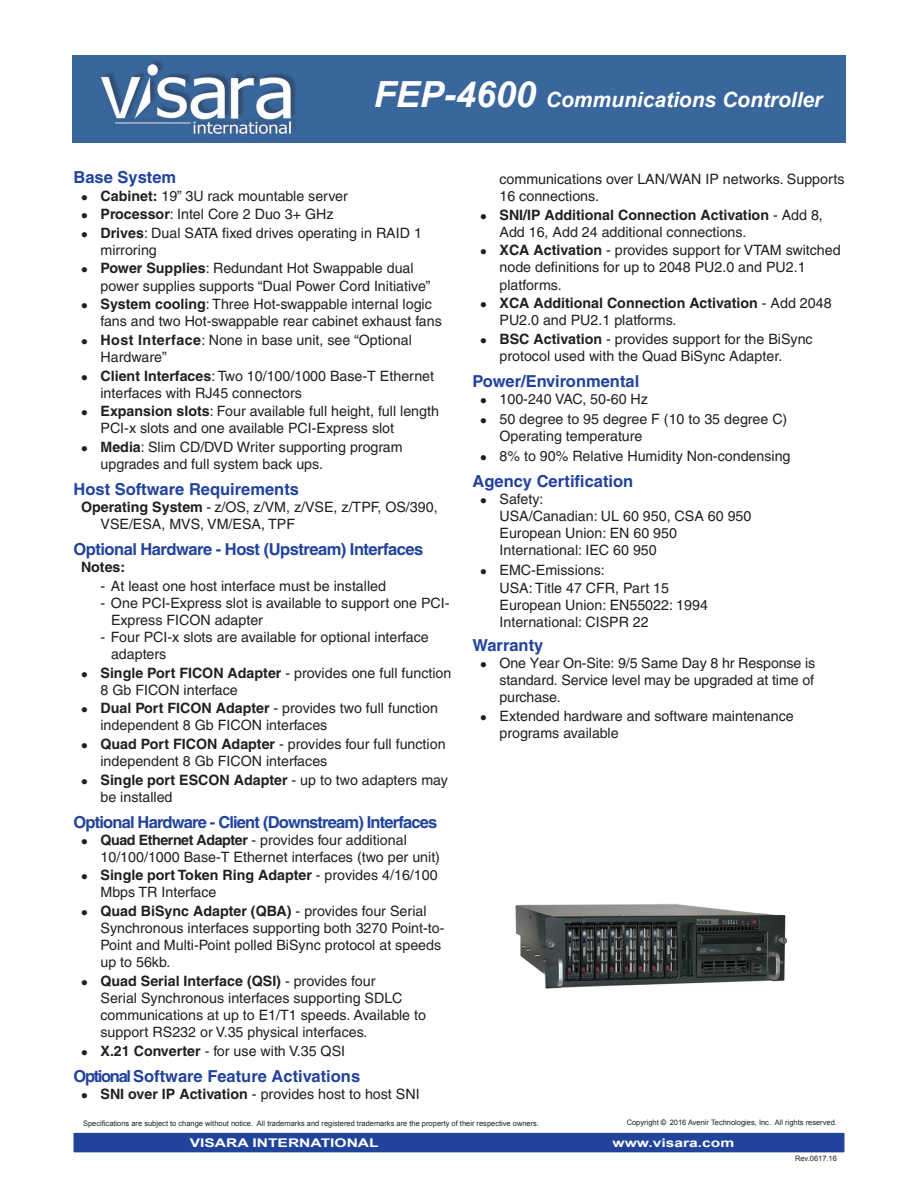
<style>
.page{position:relative;width:918px;height:1188px;background:#fff}
.page>*{position:absolute;margin:0;border:0;box-sizing:border-box;transform-origin:0 0}
.HeadingBack{font:italic 700 21px "Arial";color:#fff}
.p2heading{font:700 16.5px "Helvetica";letter-spacing:-.01em;color:#21439c}
.p2heading-2{font:700 16.5px "Helvetica";letter-spacing:-.05em;color:#21439c}
.p2heading-3{font:700 16.5px "Helvetica";letter-spacing:-.03em;color:#21439c}
.table_bullet_one{font:14.25px/17.1px "Helvetica";color:#231f20}
.table_bullet_two{font:14.25px "Helvetica";color:#231f20}
.table_bullet_one-2{font:700 14.25px/17.1px "Helvetica";color:#231f20}
.t1{font:700 12px "Arial";color:#fff;scale:1.3 1}
.t2{font:7.5px "Arial";color:#231f20}
.s1{font-size:36px}
.s2{font-weight:700}
.s3{font-weight:400}
.s4{color:#000}
</style>
<div class="page">
<img style="left:72px;top:56px;width:774px;height:87px">
<div style="left:73px;top:1132px;width:772px;height:21px;background:#21439c"></div>
<div style="left:72px;top:1131px;width:774px;height:23px;border:2px solid #fff"></div>
<img style="left:515px;top:903px;width:273px;height:86px">
<p class="HeadingBack" style="left:374px;top:86px;width:450px"><span class="s1">FEP-4600</span> Communications Controller</p>
<p class="p2heading" style="left:74px;top:168px;width:104px">Base System</p>
<p class="table_bullet_one" style="left:81px;top:187px;width:268px">● <span class="s2">Cabinet:</span> 19” 3U rack mountable server</p>
<p class="table_bullet_one" style="left:81px;top:206px;width:254px">● <span class="s2">Processor</span>: Intel Core 2 Duo 3+ GHz</p>
<p class="table_bullet_one" style="left:100px;top:224px;width:323px;text-indent:-20px">● <span class="s2">Drives</span>: Dual SATA fixed drives operating in RAID 1 mirroring</p>
<p class="table_bullet_one" style="left:100px;top:260px;width:332px;text-indent:-20px">● <span class="s2">Power Supplies</span>: Redundant Hot Swappable dual power supplies supports “Dual Power Cord Initiative”</p>
<p class="table_bullet_one" style="left:100px;top:296px;width:343px;text-indent:-20px">● <span class="s2">System cooling</span>: Three Hot-swappable internal logic fans and two Hot-swappable rear cabinet exhaust fans</p>
<p class="table_bullet_one" style="left:100px;top:331px;width:313px;text-indent:-20px">● <span class="s2">Host Interface</span>: None in base unit, see “Optional<br>Hardware”</p>
<p class="table_bullet_one" style="left:100px;top:367px;width:335px;text-indent:-20px">● <span class="s2">Client Interfaces</span>: Two 10/100/1000 Base-T Ethernet interfaces with RJ45 connectors</p>
<p class="table_bullet_one" style="left:100px;top:403px;width:340px;text-indent:-20px">● <span class="s2">Expansion slots</span>: Four available full height, full length<br>PCI-x slots and one available PCI‑Express slot</p>
<p class="table_bullet_one" style="left:100px;top:438px;width:304px;text-indent:-20px">● <span class="s2">Media</span>: Slim CD/DVD Writer supporting program upgrades and full system back ups.</p>
<p class="p2heading" style="left:74px;top:479px;width:227px">Host Software Requirements</p>
<p class="table_bullet_one" style="left:100px;top:498px;width:339px;text-indent:-20px"><span class="s2">Operating System</span> - z/OS, z/VM, z/VSE, z/TPF, OS/390,<br>VSE/ESA, MVS, VM/ESA, TPF</p>
<p class="p2heading-3" style="left:74px;top:539px;width:351px">Optional Hardware - Host (Upstream) Interfaces</p>
<p class="table_bullet_one-2" style="left:81px;top:558px;width:46px">Notes:</p>
<p class="table_bullet_one" style="left:100px;top:577px;width:287px">- At least one host interface must be installed</p>
<p class="table_bullet_one" style="left:111px;top:594px;width:340px;text-indent:-11px">- One PCI-Express slot is available to support one PCI-<br>Express FICON adapter</p>
<p class="table_bullet_one" style="left:111px;top:628px;width:319px;text-indent:-11px">- Four PCI-x slots are available for optional interface adapters</p>
<p class="table_bullet_one" style="left:100px;top:664px;width:352px;text-indent:-20px">● <span class="s2">Single Port FICON Adapter</span> - provides one full function<br>8 Gb FICON interface</p>
<p class="table_bullet_one" style="left:100px;top:700px;width:339px;text-indent:-20px">● <span class="s2">Dual Port FICON Adapter</span> - provides two full function independent 8 Gb FICON interfaces</p>
<p class="table_bullet_one" style="left:100px;top:735px;width:347px;text-indent:-20px">● <span class="s2">Quad Port FICON Adapter</span> - provides four full function independent 8 Gb FICON interfaces</p>
<p class="table_bullet_one" style="left:100px;top:771px;width:349px;text-indent:-20px">● <span class="s2">Single port ESCON Adapter</span> - up to two adapters may be installed</p>
<p class="p2heading-2" style="left:74px;top:812px;width:365px">Optional Hardware - Client (Downstream) Interfaces</p>
<p class="table_bullet_one" style="left:100px;top:831px;width:341px;text-indent:-20px">● <span class="s2">Quad Ethernet Adapter</span> - provides four additional<br>10/100/1000 Base-T Ethernet interfaces (two per unit)</p>
<p class="table_bullet_one" style="left:100px;top:867px;width:339px;text-indent:-20px">● <span class="s2">Single port Token Ring Adapter</span> - provides 4/16/100<br>Mbps TR Interface</p>
<p class="table_bullet_one" style="left:100px;top:902px;width:345px;text-indent:-20px">● <span class="s2">Quad BiSync Adapter (QBA)</span> - provides four Serial Synchronous interfaces supporting both 3270 Point-to-Point and Multi-Point polled BiSync protocol at speeds up to 56kb.</p>
<p class="table_bullet_one" style="left:100px;top:972px;width:327px;text-indent:-20px">● <span class="s2">Quad Serial Interface (QSI)</span> - provides four<br>Serial Synchronous interfaces supporting SDLC communications at up to E1/T1 speeds. Available to support RS232 or V.35 physical interfaces.</p>
<p class="table_bullet_one" style="left:81px;top:1042px;width:266px">● <span class="s2">X.21 Converter</span> - for use with V.35 QSI</p>
<p class="p2heading" style="left:74px;top:1066px;width:288px">Optional Software Feature Activations</p>
<p class="table_bullet_one" style="left:81px;top:1085px;width:340px">● <span class="s2">SNI over IP Activation</span> - provides host to host SNI</p>
<p class="table_bullet_one" style="left:500px;top:170px;width:347px">communications over LAN/WAN IP networks. Supports<br>16 connections.</p>
<p class="table_bullet_one" style="left:500px;top:206px;width:325px;text-indent:-20px">● <span class="s2">SNI/IP Additional Connection Activation</span> - Add 8,<br>Add 16, Add 24 additional connections.</p>
<p class="table_bullet_one" style="left:500px;top:242px;width:343px;text-indent:-20px">● <span class="s2">XCA Activation</span> - provides support for VTAM switched node definitions for up to 2048 PU2.0 and PU2.1 platforms.</p>
<p class="table_bullet_one-2" style="left:500px;top:294px;width:334px;text-indent:-20px">● XCA Additional Connection Activation <span class="s3">- Add 2048<br>PU2.0 and PU2.1 platforms.</span></p>
<p class="table_bullet_one" style="left:500px;top:330px;width:315px;text-indent:-20px">● <span class="s2">BSC Activation</span> - provides support for the BiSync protocol used with the Quad BiSync Adapter.</p>
<p class="p2heading" style="left:472px;top:371px;width:168px">Power/Environmental</p>
<p class="table_bullet_one" style="left:480px;top:390px;width:170px">● 100-240 VAC, 50-60 Hz</p>
<p class="table_bullet_one" style="left:500px;top:410px;width:289px;text-indent:-20px">● 50 degree to 95 degree F (10 to 35 degree C)<br>Operating temperature</p>
<p class="table_bullet_one" style="left:480px;top:448px;width:312px">● 8% to 90% Relative Humidity Non-condensing</p>
<p class="p2heading" style="left:472px;top:471px;width:162px">Agency Certification</p>
<p class="table_bullet_one" style="left:480px;top:491px;width:65px">● Safety:</p>
<p class="table_bullet_two" style="left:500px;top:508px;width:253px">USA/Canadian: UL 60 950, CSA 60 950</p>
<p class="table_bullet_two" style="left:500px;top:525px;width:179px">European Union: EN 60 950</p>
<p class="table_bullet_two" style="left:500px;top:542px;width:159px">International: IEC 60 950</p>
<p class="table_bullet_one" style="left:480px;top:562px;width:126px">● EMC-Emissions:</p>
<p class="table_bullet_two" style="left:500px;top:579px;width:171px">USA: Title 47 CFR, Part 15</p>
<p class="table_bullet_two" style="left:500px;top:596px;width:210px">European Union: EN55022: 1994</p>
<p class="table_bullet_two" style="left:500px;top:614px;width:151px">International: CISPR 22</p>
<p class="p2heading" style="left:472px;top:635px;width:72px">Warranty</p>
<p class="table_bullet_one" style="left:500px;top:655px;width:317px;text-align:justify;text-indent:-20px">● One Year On-Site: 9/5 Same Day 8 hr Response is standard. Service level may be upgraded at time of purchase.</p>
<p class="table_bullet_one" style="left:500px;top:707px;width:296px;text-indent:-20px">● Extended hardware and software maintenance programs available</p>
<p class="t2" style="left:83px;top:1118px;width:458px">Specifications are subject to change without notice. All trademarks and registered trademarks are the property of their respective owners.</p>
<p class="t2" style="left:627px;top:1118px;width:212px">Copyright <span class="s4">©</span> 2016 Avenir Technologies, Inc. All rights reserved.</p>
<p class="t2" style="left:795px;top:1154px;width:43px">Rev.0617.16</p>
<p class="t1" style="left:190px;top:1135px;width:147px">VISARA INTERNATIONAL</p>
<p class="t1" style="left:613px;top:1135px;width:95px">www.visara.com</p>
</div>
